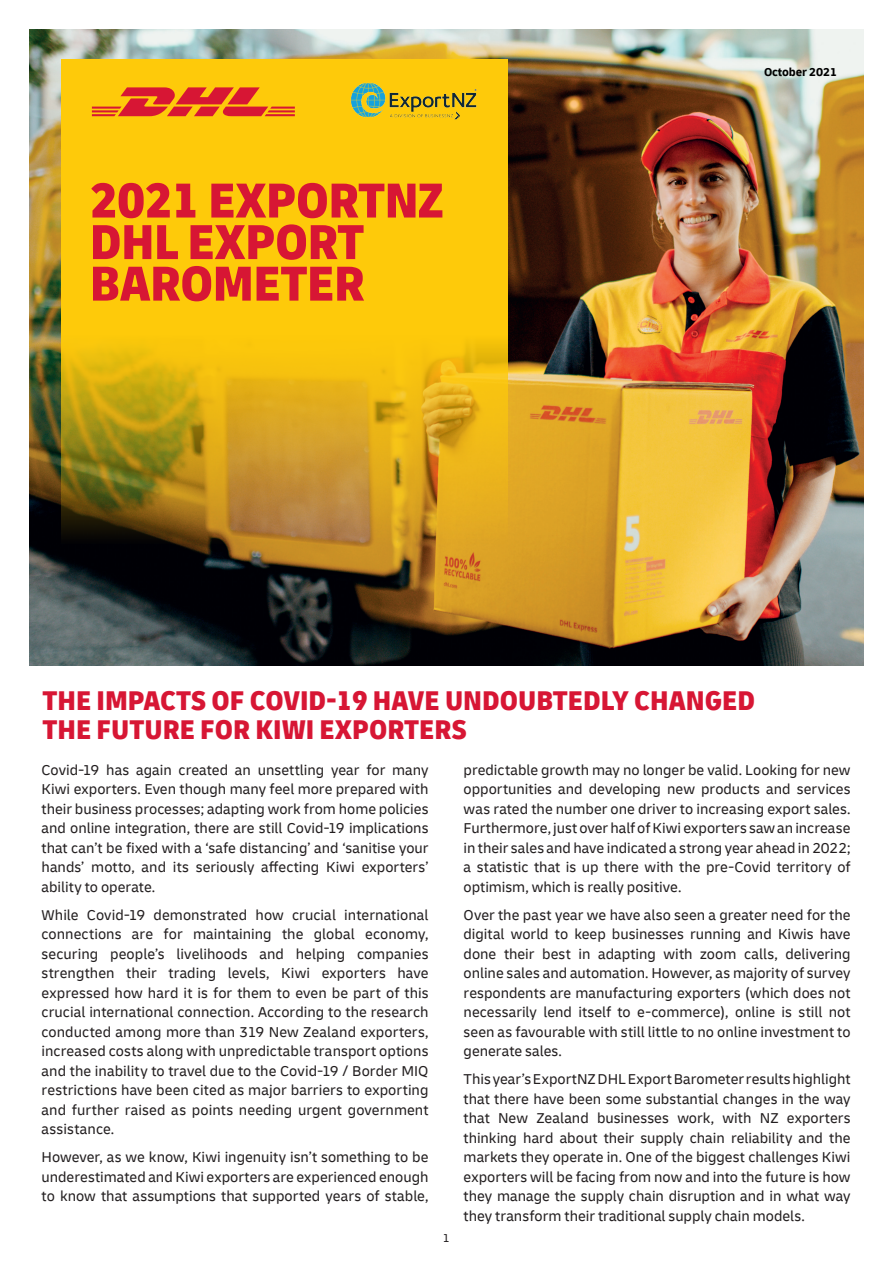
<style>
.page{position:relative;width:893px;height:1263px;background:#fff}
.page>*{position:absolute;margin:0;border:0;box-sizing:border-box;transform-origin:0 0}
.t1{font:900 condensed 51.3px/41.5px "Delivery";letter-spacing:-.01em;color:#d71634}
.t2{font:900 condensed 28.5px/28.5px "Delivery";color:#d71634}
.t3{font:15px/19.5px "Delivery";color:#231f20;text-align:justify}
.t4{font:700 12px "Delivery";letter-spacing:-.01em;color:#000}
.t5{font:12px "Delivery";color:#231f20}
</style>
<div class="page">
<img style="left:30px;top:30px;width:833px;height:635px">
<svg style="left:61px;top:334px;width:446px;height:210px;background:#ca9c1b"></svg>
<div style="left:61px;top:59px;width:446px;height:275px;background:#feca0a"></div>
<svg style="left:92px;top:87px;width:203px;height:29px"></svg>
<img style="left:350px;top:82px;width:127px;height:38px">
<h1 class="t1" style="left:90px;top:180px;width:355px">2021 EXPORTNZ<br>DHL EXPORT<br>BAROMETER</h1>
<p class="t4" style="left:764px;top:64px;width:74px">October 2021</p>
<h2 class="t2" style="left:43px;top:687px;width:714px">THE IMPACTS OF COVID-19 HAVE UNDOUBTEDLY CHANGED<br>THE FUTURE FOR KIWI EXPORTERS</h2>
<p class="t3" style="left:42px;top:760px;width:388px">Covid-19 has again created an unsettling year for many Kiwi exporters. Even though many feel more prepared with their business processes; adapting work from home policies and online integration, there are still Covid-19 implications that can’t be fixed with a ‘safe distancing’ and ‘sanitise your hands’ motto, and its seriously affecting Kiwi exporters’ ability to operate.</p>
<p class="t3" style="left:42px;top:905px;width:388px">While Covid-19 demonstrated how crucial international connections are for maintaining the global economy, securing people’s livelihoods and helping companies strengthen their trading levels, Kiwi exporters have expressed how hard it is for them to even be part of this crucial international connection. According to the research conducted among more than 319 New Zealand exporters, increased costs along with unpredictable transport options and the inability to travel due to the Covid-19 / Border MIQ restrictions have been cited as major barriers to exporting and further raised as points needing urgent government assistance.</p>
<p class="t3" style="left:42px;top:1147px;width:388px">However, as we know, Kiwi ingenuity isn’t something to be underestimated and Kiwi exporters are experienced enough to know that assumptions that supported years of stable,</p>
<p class="t5" style="left:443px;top:1230px;width:9px">1</p>
<p class="t3" style="left:464px;top:760px;width:388px">predictable growth may no longer be valid. Looking for new opportunities and developing new products and services was rated the number one driver to increasing export sales.<br>Furthermore, just over half of Kiwi exporters saw an increase in their sales and have indicated a strong year ahead in 2022; a statistic that is up there with the pre-Covid territory of optimism, which is really positive.</p>
<p class="t3" style="left:464px;top:905px;width:388px">Over the past year we have also seen a greater need for the digital world to keep businesses running and Kiwis have done their best in adapting with zoom calls, delivering online sales and automation. However, as majority of survey respondents are manufacturing exporters (which does not necessarily lend itself to e-commerce), online is still not seen as favourable with still little to no online investment to generate sales.</p>
<p class="t3" style="left:464px;top:1069px;width:388px">This year’s ExportNZ DHL Export Barometer results highlight that there have been some substantial changes in the way that New Zealand businesses work, with NZ exporters thinking hard about their supply chain reliability and the markets they operate in. One of the biggest challenges Kiwi exporters will be facing from now and into the future is how they manage the supply chain disruption and in what way they transform their traditional supply chain models.</p>
</div>
